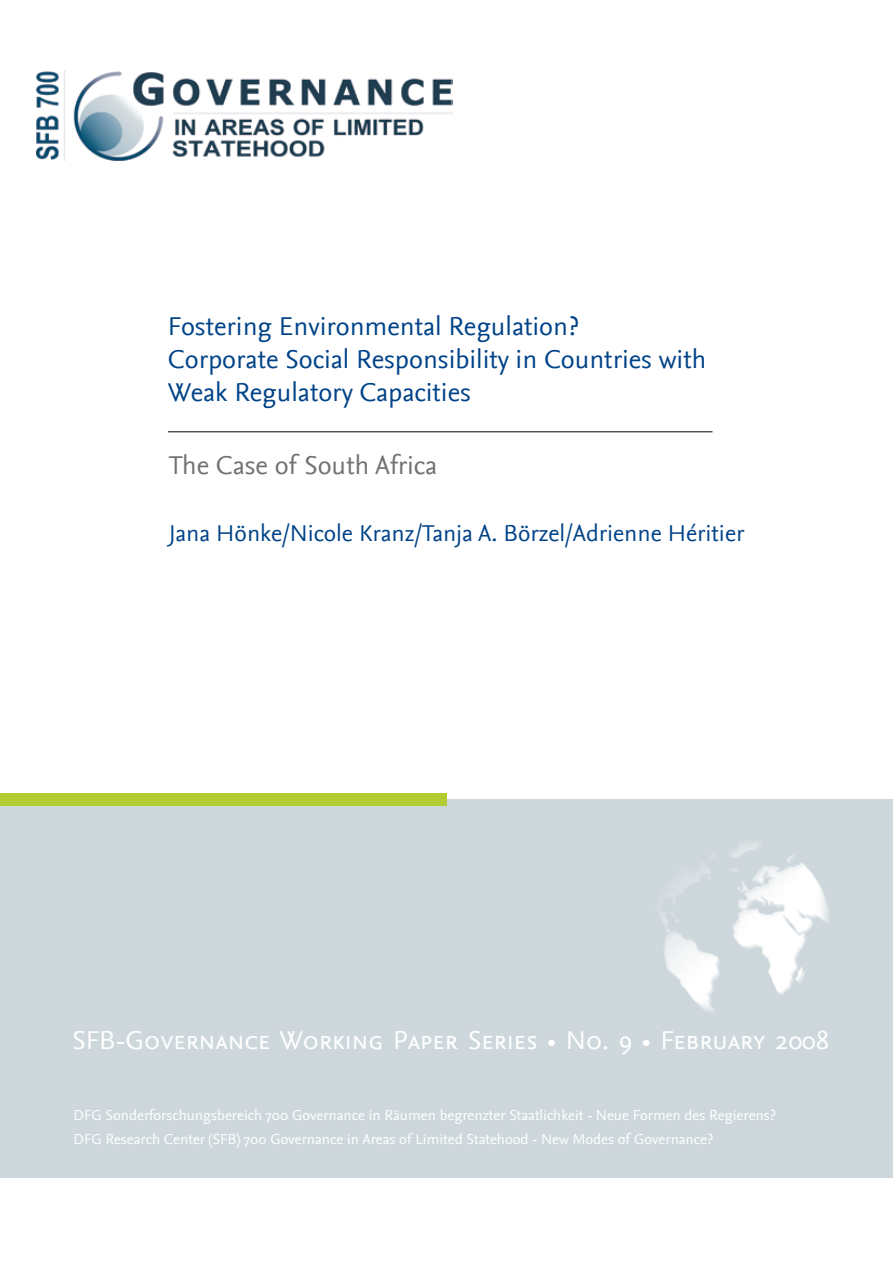
<style>
.page{position:relative;width:893px;height:1263px;background:#fff}
.page>*{position:absolute;margin:0;border:0;box-sizing:border-box;transform-origin:0 0}
.t1{font:27px/33px "Nexus Sans";color:#004388}
.t2{font:27px "Nexus Sans Regular SC";color:#fff}
.t3{font:27px "Nexus Sans";color:#707173}
.t4{font:24px "Nexus Sans";color:#004388}
.t5{font:15px/24px "Nexus Sans";color:#fff}
</style>
<div class="page">
<div style="left:0;top:799px;width:893px;height:379px;background:#ced8dc"></div>
<img style="left:660px;top:843px;width:168px;height:168px">
<div style="left:0;top:794px;width:446px;height:12px;background:#b2cc33"></div>
<img style="left:36px;top:70px;width:417px;height:91px">
<hr style="left:168px;top:432px;width:544px;height:1px;background:#000">
<h1 class="t1" style="left:168px;top:310px;width:540px">Fostering Environmental Regulation?<br>Corporate Social Responsibility in Countries with<br>Weak Regulatory Capacities</h1>
<h1 class="t3" style="left:169px;top:450px;width:270px">The Case of South Africa</h1>
<h2 class="t4" style="left:169px;top:519px;width:577px">Jana Hönke/Nicole Kranz/Tanja A. Börzel/Adrienne Héritier</h2>
<h1 class="t2" style="left:72px;top:1024px;width:758px">SFB-Governance Working Paper Series • No. 9 • February 2008</h1>
<p class="t5" style="left:74px;top:1103px;width:704px">DFG Sonderforschungsbereich 700 Governance in Räumen begrenzter Staatlichkeit - Neue Formen des Regierens?<br>DFG Research Center (SFB) 700 Governance in Areas of Limited Statehood - New Modes of Governance?</p>
</div>
